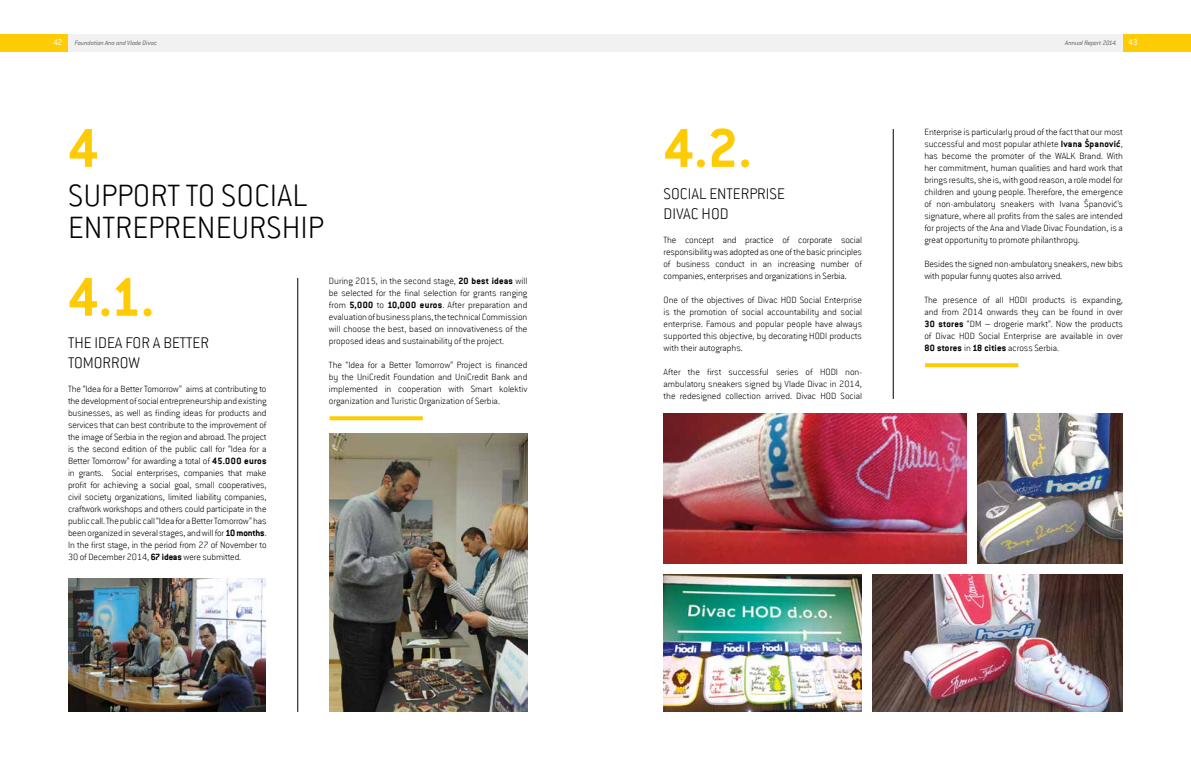
<style>
.page{position:relative;width:1191px;height:780px;background:#fff}
.page>*{position:absolute;margin:0;border:0;box-sizing:border-box;transform-origin:0 0}
.t1{font:700 60px "Conduit ITCBM";color:#ffcb05}
.t2{font:200 34px/32px "Conduit ITCBM";color:#000}
.t3{font:200 17px/20px "Conduit ITCBM";color:#000}
.t4{font:200 10px/12px "Conduit ITCBM";color:#000;text-align:justify}
.t5{font:500 9px "Conduit ITCBM";color:#fff}
.t6{font:italic 300 7px "Conduit ITCBM";letter-spacing:-.015em;color:#58595b}
.s1{font-weight:700}
</style>
<div class="page">
<div style="left:595px;top:34px;width:528px;height:17px;background:#f1f1f2"></div>
<div style="left:68px;top:34px;width:527px;height:17px;background:#f1f1f2"></div>
<div style="left:0;top:34px;width:68px;height:17px;background:#ffcb05"></div>
<div style="left:1123px;top:34px;width:68px;height:17px;background:#ffcb05"></div>
<hr style="left:297px;top:278px;width:1px;height:433px;background:#000">
<img style="left:68px;top:578px;width:198px;height:133px">
<img style="left:329px;top:434px;width:198px;height:277px">
<hr style="left:893px;top:129px;width:1px;height:270px;background:#000">
<img style="left:663px;top:413px;width:303px;height:150px">
<img style="left:663px;top:574px;width:198px;height:137px">
<img style="left:872px;top:574px;width:251px;height:137px">
<img style="left:977px;top:413px;width:146px;height:150px">
<svg style="left:925px;top:363px;width:93px;height:4px"></svg>
<svg style="left:329px;top:416px;width:94px;height:4px"></svg>
<p class="t5" style="left:53px;top:37px;width:11px">42</p>
<p class="t6" style="left:75px;top:38px;width:84px">Foundation Ana and Vlade Divac</p>
<p class="t6" style="left:1065px;top:38px;width:53px">Annual Report 2014.</p>
<p class="t5" style="left:1128px;top:37px;width:11px">43</p>
<h1 class="t1" style="left:68px;top:112px;width:32px">4</h1>
<h2 class="t2" style="left:68px;top:179px;width:257px">SUPPORT TO SOCIAL<br>ENTREPRENEURSHIP</h2>
<h1 class="t1" style="left:68px;top:261px;width:88px">4.1.</h1>
<h3 class="t3" style="left:68px;top:332px;width:142px">THE IDEA FOR A BETTER<br>TOMORROW</h3>
<p class="t4" style="left:68px;top:382px;width:200px">The “Idea for a Better Tomorrow” aims at contributing to the development of social entrepreneurship and existing businesses, as well as finding ideas for products and services that can best contribute to the improvement of the image of Serbia in the region and abroad. The project is the second edition of the public call for “Idea for a Better Tomorrow” for awarding a total of <span class="s1">45.000 euros </span>in grants. Social enterprises, companies that make profit for achieving a social goal, small cooperatives, civil society organizations, limited liability companies, craftwork workshops and others could participate in the public call. The public call “Idea for a Better Tomorrow” has been organized in several stages, and will for <span class="s1">10 months</span>.<br>In the first stage, in the period from 27 of November to 30 of December 2014, <span class="s1">67 ideas</span> were submitted.</p>
<p class="t4" style="left:329px;top:275px;width:200px">During 2015, in the second stage, <span class="s1">20 best ideas</span> will be selected for the final selection for grants ranging from <span class="s1">5,000</span> to <span class="s1">10,000 euros</span>. After preparation and evaluation of business plans, the technical Commission will choose the best, based on innovativeness of the proposed ideas and sustainability of the project.</p>
<p class="t4" style="left:329px;top:359px;width:200px">The “Idea for a Better Tomorrow“ Project is financed by the UniCredit Foundation and UniCredit Bank and implemented in cooperation with Smart kolektiv organization and Turistic Organization of Serbia.</p>
<h1 class="t1" style="left:663px;top:112px;width:90px">4.2.</h1>
<h3 class="t3" style="left:663px;top:183px;width:123px">SOCIAL ENTERPRISE<br>DIVAC HOD</h3>
<p class="t4" style="left:663px;top:233px;width:200px">The concept and practice of corporate social responsibility was adopted as one of the basic principles of business conduct in an increasing number of companies, enterprises and organizations in Serbia.</p>
<p class="t4" style="left:663px;top:293px;width:200px">One of the objectives of Divac HOD Social Enterprise is the promotion of social accountability and social enterprise. Famous and popular people have always supported this objective, by decorating HODI products with their autographs.</p>
<p class="t4" style="left:663px;top:365px;width:200px">After the first successful series of HODI non&shy;ambulatory sneakers signed by Vlade Divac in 2014, the redesigned collection arrived. Divac HOD Social</p>
<p class="t4" style="left:924px;top:126px;width:200px">Enterprise is particularly proud of the fact that our most successful and most popular athlete <span class="s1">Ivana Španović</span>, has become the promoter of the WALK Brand. With her commitment, human qualities and hard work that brings results, she is, with good reason, a role model for children and young people. Therefore, the emergence of non-ambulatory sneakers with Ivana Španović’s signature, where all profits from the sales are intended for projects of the Ana and Vlade Divac Foundation, is a great opportunity to promote philanthropy.</p>
<p class="t4" style="left:924px;top:258px;width:200px">Besides the signed non-ambulatory sneakers, new bibs with popular funny quotes also arrived.</p>
<p class="t4" style="left:924px;top:294px;width:200px">The presence of all HODI products is expanding, and from 2014 onwards they can be found in over <span class="s1">30 stores</span> “DM – drogerie markt”. Now the products of Divac HOD Social Enterprise are available in over <span class="s1">80 stores</span> in <span class="s1">18 cities</span> across Serbia.</p>
</div>
